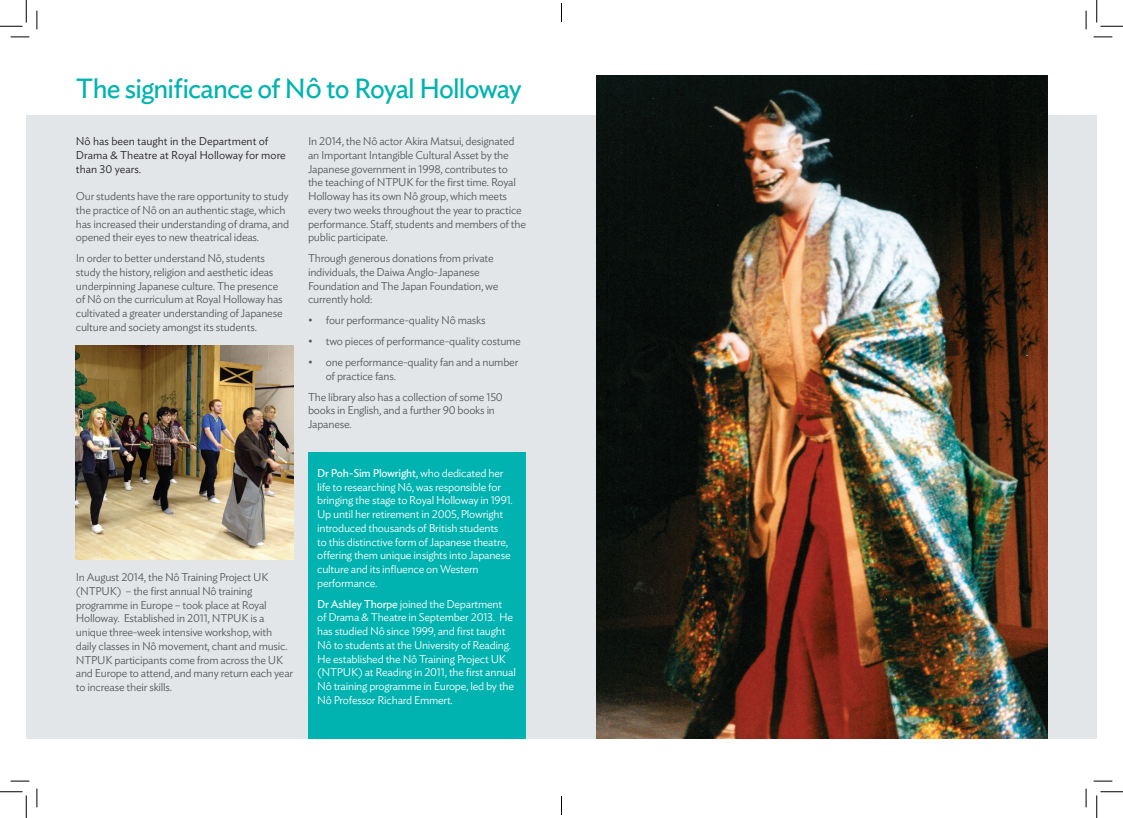
<style>
.page{position:relative;width:1123px;height:818px;background:#fff}
.page>*{position:absolute;margin:0;border:0;box-sizing:border-box;transform-origin:0 0}
.t1{font:27.5px "Ideal Sans";letter-spacing:-.03em;color:#00b3b0}
.main_text{font:300 11.25px/13.8px "Ideal Sans";letter-spacing:-.02em;color:#57585a}
.main_text-2{font:300 11.25px/13.8px "Ideal Sans";letter-spacing:-.02em;color:#fff}
.t2{font:300 11.25px/13.8px "Ideal Sans";color:#231f20}
.s1{font-weight:400}
</style>
<div class="page">
<div style="left:26px;top:115px;width:1070px;height:623px;background:#e3e6e9"></div>
<img style="left:76px;top:345px;width:218px;height:215px">
<div style="left:308px;top:452px;width:218px;height:286px;background:#00b3b0"></div>
<img style="left:597px;top:76px;width:450px;height:662px">
<svg style="left:11px;top:36px;width:18px;height:2px"></svg>
<svg style="left:1093px;top:36px;width:19px;height:2px"></svg>
<svg style="left:11px;top:780px;width:18px;height:2px"></svg>
<svg style="left:1093px;top:780px;width:19px;height:2px"></svg>
<svg style="left:36px;top:11px;width:2px;height:18px"></svg>
<svg style="left:36px;top:788px;width:2px;height:19px"></svg>
<svg style="left:1085px;top:11px;width:1px;height:18px"></svg>
<svg style="left:1085px;top:788px;width:1px;height:19px"></svg>
<svg style="left:0;top:0;width:27px;height:27px"></svg>
<svg style="left:0;top:791px;width:27px;height:27px"></svg>
<svg style="left:1096px;top:0;width:27px;height:27px"></svg>
<svg style="left:1096px;top:791px;width:27px;height:27px"></svg>
<svg style="left:561px;top:3px;width:1px;height:19px"></svg>
<svg style="left:561px;top:796px;width:1px;height:19px"></svg>
<p class="t1" style="left:76px;top:67px;width:447px">The significance of NÔ to Royal Holloway</p>
<p class="t2" style="left:76px;top:133px;width:211px">Nô has been taught in the Department of<br>Drama &amp; Theatre at Royal Holloway for more than 30 years.</p>
<p class="main_text" style="left:76px;top:188px;width:215px">Our students have the rare opportunity to study the practice of Nô on an authentic stage, which has increased their understanding of drama, and opened their eyes to new theatrical ideas.</p>
<p class="main_text" style="left:76px;top:250px;width:208px">In order to better understand Nô, students study the history, religion and aesthetic ideas underpinning Japanese culture. The presence of Nô on the curriculum at Royal Holloway has cultivated a greater understanding of Japanese culture and society amongst its students.</p>
<p class="main_text" style="left:308px;top:133px;width:219px">In 2014, the Nô actor Akira Matsui, designated an Important Intangible Cultural Asset by the Japanese government in 1998, contributes to<br>the teaching of NTPUK for the first time. Royal Holloway has its own Nô group, which meets every two weeks throughout the year to practice performance. Staff, students and members of the public participate.</p>
<p class="main_text" style="left:308px;top:250px;width:192px">Through generous donations from private individuals, the Daiwa Anglo-Japanese Foundation and The Japan Foundation, we currently hold:</p>
<p class="main_text" style="left:308px;top:313px;width:179px">• four performance-quality Nô masks</p>
<p class="main_text" style="left:308px;top:333px;width:214px">• two pieces of performance-quality costume</p>
<p class="main_text" style="left:326px;top:354px;width:194px;text-indent:-18px">• one performance-quality fan and a number of practice fans.</p>
<p class="main_text" style="left:308px;top:389px;width:196px">The library also has a collection of some 150 books in English, and a further 90 books in<br>Japanese.</p>
<p class="main_text" style="left:76px;top:569px;width:219px">In August 2014, the Nô Training Project UK (NTPUK) – the first annual Nô training programme in Europe – took place at Royal Holloway. Established in 2011, NTPUK is a unique three-week intensive workshop, with daily classes in Nô movement, chant and music.<br>NTPUK participants come from across the UK and Europe to attend, and many return each year to increase their skills.</p>
<p class="main_text-2" style="left:317px;top:465px;width:197px"><span class="s1">Dr Poh-Sim Plowright,</span> who dedicated her life to researching Nô, was responsible for bringing the stage to Royal Holloway in 1991.<br>Up until her retirement in 2005, Plowright introduced thousands of British students<br>to this distinctive form of Japanese theatre, offering them unique insights into Japanese culture and its influence on Western performance.</p>
<p class="main_text-2" style="left:317px;top:596px;width:200px"><span class="s1">Dr Ashley Thorpe</span> joined the Department<br>of Drama &amp; Theatre in September 2013. He has studied Nô since 1999, and first taught Nô to students at the University of Reading.<br>He established the Nô Training Project UK (NTPUK) at Reading in 2011, the first annual Nô training programme in Europe, led by the Nô Professor Richard Emmert.</p>
</div>
